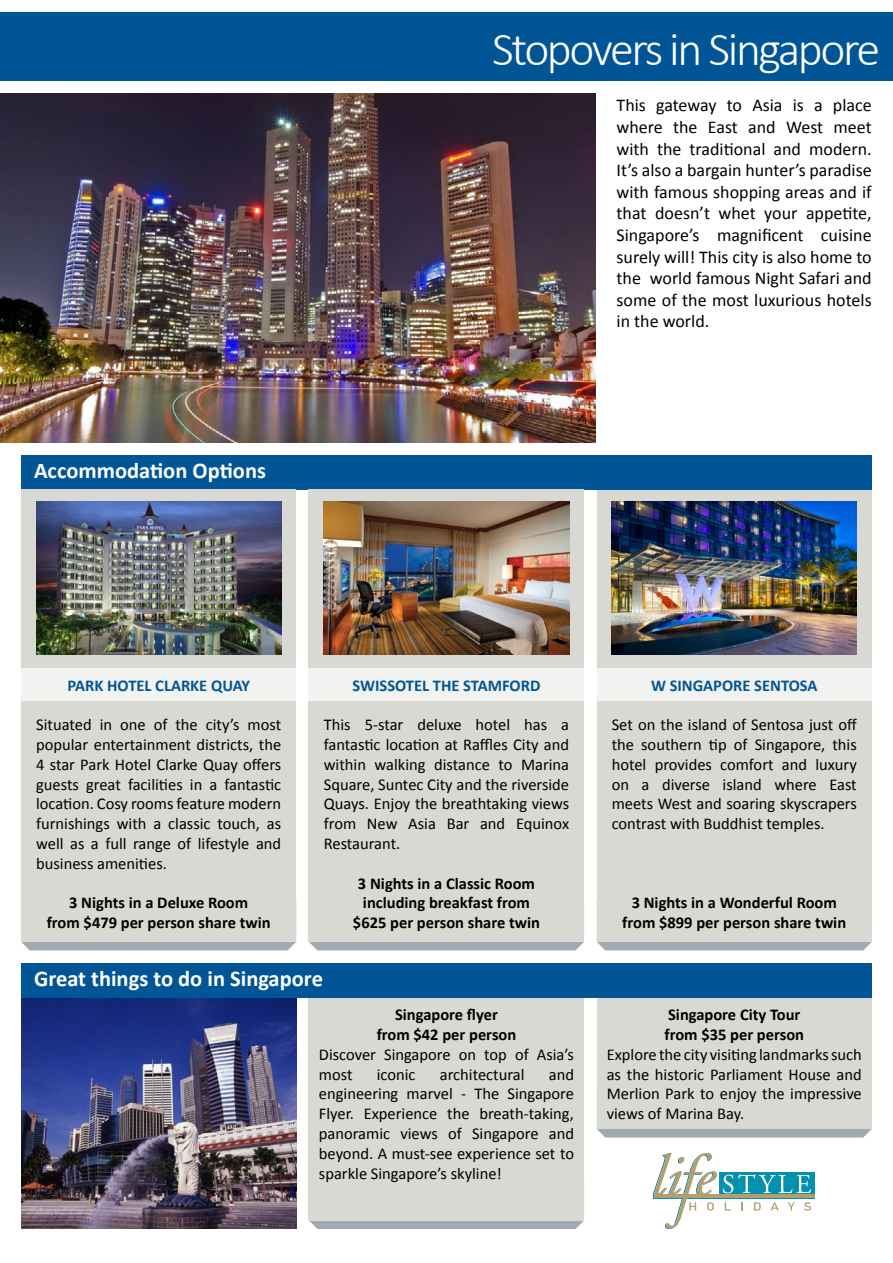
<style>
.page{position:relative;width:893px;height:1263px;background:#fff}
.page>*{position:absolute;margin:0;border:0;box-sizing:border-box;transform-origin:0 0}
.t1{font:300 48px "Calibri";letter-spacing:-.05em;color:#fff}
.t2{font:700 22.5px "Calibri";color:#fff}
.t3{font:18px/21.6px "Calibri";color:#000;text-align:justify}
.t4{font:16.5px/19.8px "Calibri";color:#000;text-align:justify}
.t5{font:700 16.5px/19.8px "Calibri";color:#000;text-align:center}
.t6{font:700 16.5px "Calibri";color:#005596}
</style>
<div class="page">
<div style="left:597px;top:1129px;width:275px;height:8px;background:#9faab1"></div>
<div style="left:597px;top:997px;width:275px;height:132px;background:#d7d9d2"></div>
<svg style="left:309px;top:1220px;width:275px;height:9px;background:#a8b1b7"></svg>
<div style="left:309px;top:997px;width:275px;height:223px;background:#d7d9d2"></div>
<div style="left:719px;top:1172px;width:95px;height:23px;background:#0491af"></div>
<svg style="left:723px;top:1174px;width:88px;height:19px"></svg>
<hr style="left:654px;top:1194px;width:161px;height:4px;background:#b29e6e">
<svg style="left:653px;top:1153px;width:64px;height:76px"></svg>
<svg style="left:725px;top:1202px;width:6px;height:8px"></svg>
<svg style="left:741px;top:1202px;width:2px;height:8px"></svg>
<svg style="left:754px;top:1202px;width:7px;height:8px"></svg>
<svg style="left:771px;top:1202px;width:8px;height:8px"></svg>
<svg style="left:788px;top:1202px;width:7px;height:8px"></svg>
<svg style="left:804px;top:1202px;width:7px;height:8px"></svg>
<img style="left:21px;top:997px;width:275px;height:232px">
<div style="left:597px;top:942px;width:275px;height:8px;background:#9faab1"></div>
<div style="left:597px;top:489px;width:275px;height:453px;background:#d7d9d2"></div>
<img style="left:0;top:94px;width:595px;height:348px">
<div style="left:0;top:13px;width:893px;height:68px;background:#005596"></div>
<div style="left:21px;top:455px;width:851px;height:34px;background:#005596"></div>
<div style="left:21px;top:942px;width:275px;height:8px;background:#9faab1"></div>
<div style="left:21px;top:489px;width:275px;height:453px;background:#d7d9d2"></div>
<div style="left:309px;top:942px;width:275px;height:8px;background:#9faab1"></div>
<div style="left:21px;top:668px;width:275px;height:32px;background:#f2f3f0"></div>
<div style="left:309px;top:489px;width:275px;height:453px;background:#d7d9d2"></div>
<div style="left:597px;top:668px;width:275px;height:32px;background:#f2f3f0"></div>
<div style="left:309px;top:668px;width:275px;height:32px;background:#f2f3f0"></div>
<img style="left:36px;top:502px;width:245px;height:153px">
<img style="left:612px;top:502px;width:245px;height:153px">
<img style="left:324px;top:502px;width:245px;height:153px">
<div style="left:21px;top:963px;width:851px;height:34px;background:#005596"></div>
<h2 class="t2" style="left:34px;top:456px;width:234px">Accommodation Options</h2>
<h1 class="t1" style="left:492px;top:19px;width:390px">Stopovers in Singapore</h1>
<p class="t3" style="left:617px;top:95px;width:257px">This gateway to Asia is a place where the East and West meet with the traditional and modern.<br>It’s also a bargain hunter’s paradise with famous shopping areas and if that doesn’t whet your appetite, Singapore’s magnificent cuisine surely will! This city is also home to the world famous Night Safari and some of the most luxurious hotels in the world.</p>
<p class="t6" style="left:67px;top:675px;width:184px">PARK HOTEL CLARKE QUAY</p>
<p class="t4" style="left:36px;top:715px;width:247px">Situated in one of the city’s most popular entertainment districts, the 4 star Park Hotel Clarke Quay offers guests great facilities in a fantastic location. Cosy rooms feature modern furnishings with a classic touch, as well as a full range of lifestyle and business amenities.</p>
<p class="t5" style="left:47px;top:893px;width:225px">3 Nights in a Deluxe Room<br>from $479 per person share twin</p>
<p class="t6" style="left:352px;top:675px;width:189px">SWISSOTEL THE STAMFORD</p>
<p class="t4" style="left:324px;top:715px;width:247px">This 5-star deluxe hotel has a fantastic location at Raffles City and within walking distance to Marina Square, Suntec City and the riverside Quays. Enjoy the breathtaking views from New Asia Bar and Equinox Restaurant.</p>
<p class="t5" style="left:353px;top:873px;width:189px">3 Nights in a Classic Room including breakfast from $625 per person share twin</p>
<p class="t6" style="left:651px;top:675px;width:168px">W SINGAPORE SENTOSA</p>
<p class="t4" style="left:612px;top:715px;width:247px">Set on the island of Sentosa just off the southern tip of Singapore, this hotel provides comfort and luxury on a diverse island where East meets West and soaring skyscrapers contrast with Buddhist temples.</p>
<p class="t5" style="left:622px;top:893px;width:225px">3 Nights in a Wonderful Room from $899 per person share twin</p>
<h2 class="t2" style="left:34px;top:964px;width:290px">Great things to do in Singapore</h2>
<p class="t5" style="left:377px;top:1005px;width:141px">Singapore flyer from $42 per person</p>
<p class="t4" style="left:319px;top:1044px;width:257px">Discover Singapore on top of Asia’s most</p>
<p class="t4" style="left:377px;top:1064px;width:40px">iconic</p>
<p class="t4" style="left:440px;top:1064px;width:86px">architectural</p>
<p class="t4" style="left:319px;top:1064px;width:257px;text-indent:230px">and engineering marvel - The Singapore Flyer. Experience the breath-taking, panoramic views of Singapore and beyond. A must-see experience set to sparkle Singapore’s skyline!</p>
<p class="t5" style="left:664px;top:1005px;width:141px;text-align:left">Singapore City Tour from $35 per person</p>
<p class="t4" style="left:607px;top:1044px;width:257px">Explore the city visiting landmarks such as the historic Parliament House and Merlion Park to enjoy the impressive views of Marina Bay.</p>
</div>
